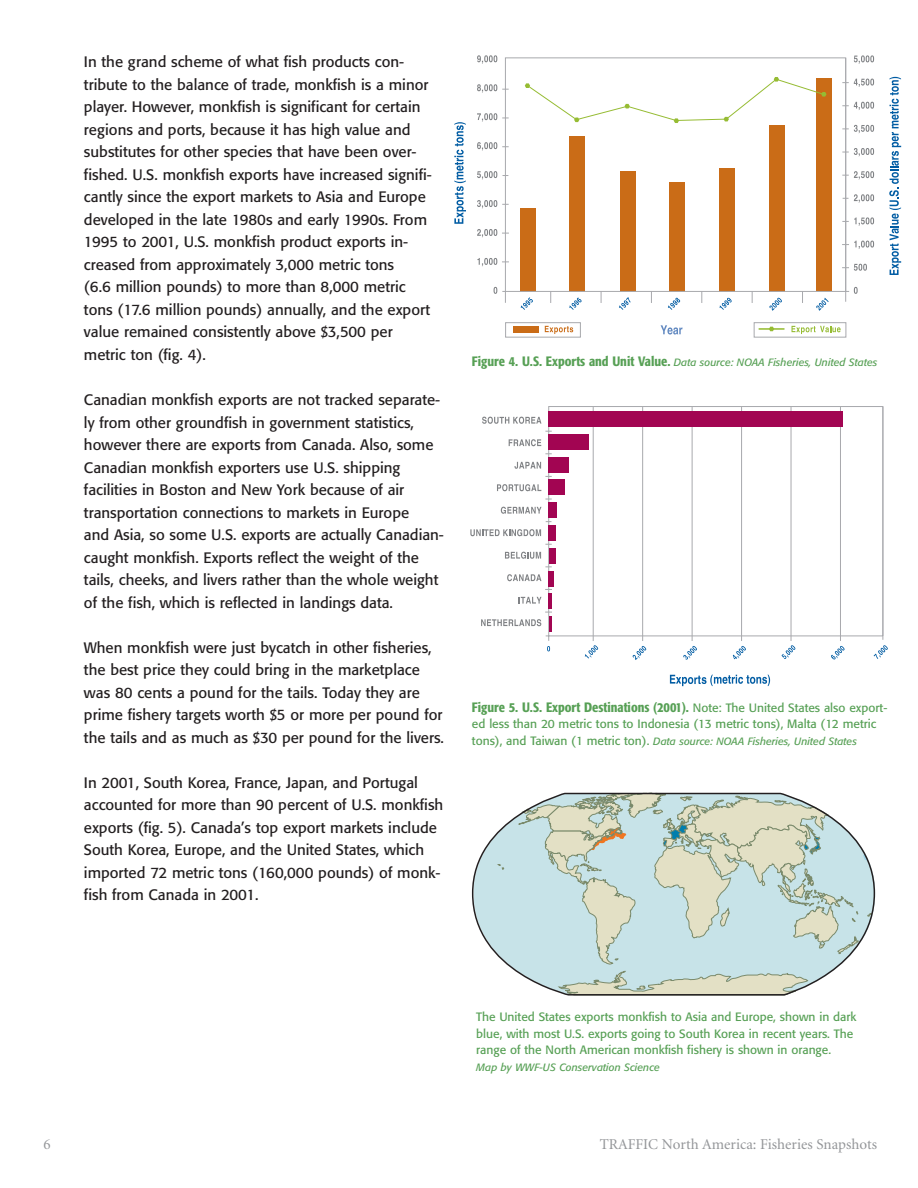
<style>
.page{position:relative;width:918px;height:1188px;background:#fff}
.page>*{position:absolute;margin:0;border:0;box-sizing:border-box;transform-origin:0 0}
.t1{font:15px/22.5px "Formata";color:#231f20}
.t2{font:15px "Minion";color:#939598}
.t3{font:500 condensed 13.5px "Formata";color:#57a055}
.t4{font:12px/16.5px "Formata";color:#57a055}
.t5{font:italic 10.5px "Formata";color:#57a055}
.s1{font-weight:500;font-style:normal;font-stretch:condensed;font-size:13.5px}
.s2{font-weight:400;font-stretch:normal;font-size:12px}
.s3{font-style:normal;font-size:12px}
</style>
<div class="page">
<svg style="left:619px;top:304px;width:10px;height:6px"></svg>
<svg style="left:569px;top:304px;width:10px;height:6px"></svg>
<svg style="left:668px;top:304px;width:10px;height:6px"></svg>
<svg style="left:769px;top:304px;width:11px;height:7px"></svg>
<svg style="left:816px;top:304px;width:10px;height:7px"></svg>
<svg style="left:719px;top:304px;width:10px;height:6px"></svg>
<svg style="left:521px;top:304px;width:10px;height:6px"></svg>
<svg style="left:661px;top:325px;width:21px;height:10px"></svg>
<svg style="left:505px;top:57px;width:341px;height:247px"></svg>
<hr style="left:502px;top:291px;width:347px;height:1px;background:#a8a9ad">
<svg style="left:494px;top:287px;width:3px;height:7px"></svg>
<svg style="left:477px;top:171px;width:20px;height:9px"></svg>
<svg style="left:477px;top:55px;width:20px;height:9px"></svg>
<svg style="left:477px;top:84px;width:32px;height:9px"></svg>
<svg style="left:477px;top:258px;width:32px;height:8px"></svg>
<svg style="left:477px;top:229px;width:32px;height:8px"></svg>
<svg style="left:477px;top:142px;width:32px;height:9px"></svg>
<svg style="left:477px;top:113px;width:32px;height:9px"></svg>
<svg style="left:477px;top:200px;width:32px;height:8px"></svg>
<svg style="left:854px;top:287px;width:4px;height:7px"></svg>
<svg style="left:842px;top:102px;width:32px;height:8px"></svg>
<svg style="left:842px;top:264px;width:25px;height:7px"></svg>
<svg style="left:843px;top:194px;width:31px;height:9px"></svg>
<svg style="left:842px;top:241px;width:32px;height:8px"></svg>
<svg style="left:842px;top:148px;width:32px;height:8px"></svg>
<svg style="left:842px;top:125px;width:32px;height:8px"></svg>
<svg style="left:842px;top:217px;width:32px;height:9px"></svg>
<svg style="left:854px;top:55px;width:20px;height:9px"></svg>
<svg style="left:842px;top:79px;width:32px;height:8px"></svg>
<svg style="left:842px;top:171px;width:32px;height:9px"></svg>
<svg style="left:525px;top:77px;width:302px;height:46px"></svg>
<svg style="left:889px;top:77px;width:12px;height:198px"></svg>
<hr style="left:759px;top:328px;width:25px;height:2px;background:#96bc33">
<svg style="left:792px;top:326px;width:49px;height:8px"></svg>
<div style="left:754px;top:322px;width:92px;height:16px;border:1px solid #a8a9ad"></div>
<svg style="left:545px;top:326px;width:28px;height:8px"></svg>
<div style="left:513px;top:326px;width:26px;height:7px;background:#ca6c17"></div>
<div style="left:505px;top:322px;width:76px;height:15px;border:1px solid #a8a9ad"></div>
<svg style="left:454px;top:122px;width:12px;height:102px"></svg>
<svg style="left:683px;top:646px;width:14px;height:14px"></svg>
<svg style="left:633px;top:646px;width:13px;height:14px"></svg>
<svg style="left:733px;top:646px;width:13px;height:13px"></svg>
<svg style="left:831px;top:646px;width:14px;height:14px"></svg>
<svg style="left:874px;top:645px;width:14px;height:14px"></svg>
<svg style="left:782px;top:645px;width:13px;height:14px"></svg>
<svg style="left:585px;top:645px;width:13px;height:14px"></svg>
<svg style="left:545px;top:406px;width:339px;height:235px"></svg>
<svg style="left:547px;top:646px;width:3px;height:5px"></svg>
<svg style="left:482px;top:417px;width:59px;height:7px"></svg>
<svg style="left:509px;top:439px;width:32px;height:7px"></svg>
<svg style="left:515px;top:462px;width:26px;height:7px"></svg>
<svg style="left:497px;top:484px;width:44px;height:7px"></svg>
<svg style="left:501px;top:507px;width:41px;height:7px"></svg>
<svg style="left:470px;top:529px;width:71px;height:7px"></svg>
<svg style="left:505px;top:552px;width:36px;height:7px"></svg>
<svg style="left:507px;top:574px;width:34px;height:7px"></svg>
<svg style="left:519px;top:597px;width:23px;height:7px"></svg>
<svg style="left:481px;top:612px;width:71px;height:20px"></svg>
<hr style="left:549px;top:594px;width:3px;height:15px;background:#a20552">
<div style="left:549px;top:571px;width:5px;height:15px;background:#a20552"></div>
<div style="left:549px;top:548px;width:7px;height:15px;background:#a20552"></div>
<div style="left:549px;top:525px;width:7px;height:16px;background:#a20552"></div>
<div style="left:549px;top:503px;width:8px;height:15px;background:#a20552"></div>
<div style="left:549px;top:480px;width:16px;height:15px;background:#a20552"></div>
<div style="left:549px;top:457px;width:20px;height:15px;background:#a20552"></div>
<div style="left:549px;top:434px;width:40px;height:16px;background:#a20552"></div>
<div style="left:549px;top:411px;width:294px;height:16px;background:#a20552"></div>
<svg style="left:670px;top:675px;width:100px;height:11px"></svg>
<svg style="left:472px;top:793px;width:403px;height:202px;background:#ccdcd7"></svg>
<p class="t1" style="left:84px;top:52px;width:349px">In the grand scheme of what fish products con&shy;tribute to the balance of trade, monkfish is a minor player. However, monkfish is significant for certain regions and ports, because it has high value and substitutes for other species that have been over&shy;fished. U.S. monkfish exports have increased signifi&shy;cantly since the export markets to Asia and Europe developed in the late 1980s and early 1990s. From 1995 to 2001, U.S. monkfish product exports in&shy;creased from approximately 3,000 metric tons<br>(6.6 million pounds) to more than 8,000 metric tons (17.6 million pounds) annually, and the export value remained consistently above $3,500 per metric ton (fig. 4).</p>
<p class="t1" style="left:84px;top:390px;width:361px">Canadian monkfish exports are not tracked separate&shy;ly from other groundfish in government statistics, however there are exports from Canada. Also, some Canadian monkfish exporters use U.S. shipping facilities in Boston and New York because of air transportation connections to markets in Europe<br>and Asia, so some U.S. exports are actually Canadian&shy;caught monkfish. Exports reflect the weight of the tails, cheeks, and livers rather than the whole weight of the fish, which is reflected in landings data.</p>
<p class="t1" style="left:84px;top:637px;width:362px">When monkfish were just bycatch in other fisheries, the best price they could bring in the marketplace was 80 cents a pound for the tails. Today they are prime fishery targets worth $5 or more per pound for the tails and as much as $30 per pound for the livers.</p>
<p class="t1" style="left:84px;top:773px;width:361px">In 2001, South Korea, France, Japan, and Portugal accounted for more than 90 percent of U.S. monkfish exports (fig. 5). Canada’s top export markets include South Korea, Europe, and the United States, which imported 72 metric tons (160,000 pounds) of monk&shy;fish from Canada in 2001.</p>
<p class="t5" style="left:472px;top:358px;width:407px"><span class="s1">Figure 4. U.S. Exports and Unit Value.</span> Data source: NOAA Fisheries, United States</p>
<p class="t3" style="left:472px;top:701px;width:417px">Figure 5. U.S. Export Destinations (2001). <span class="s2">Note: The United States also export-</span></p>
<p class="t4" style="left:472px;top:717px;width:406px">ed less than 20 metric tons to Indonesia (13 metric tons), Malta (12 metric</p>
<p class="t5" style="left:472px;top:736px;width:386px"><span class="s3">tons), and Taiwan (1 metric ton).</span> Data source: NOAA Fisheries, United States</p>
<p class="t4" style="left:476px;top:1010px;width:382px">The United States exports monkfish to Asia and Europe, shown in dark blue, with most U.S. exports going to South Korea in recent years. The range of the North American monkfish fishery is shown in orange.</p>
<p class="t5" style="left:476px;top:1062px;width:185px">Map by WWF-US Conservation Science</p>
<p class="t2" style="left:43px;top:1139px;width:9px">6</p>
<p class="t2" style="left:600px;top:1139px;width:279px">TRAFFIC North America: Fisheries Snapshots</p>
</div>
